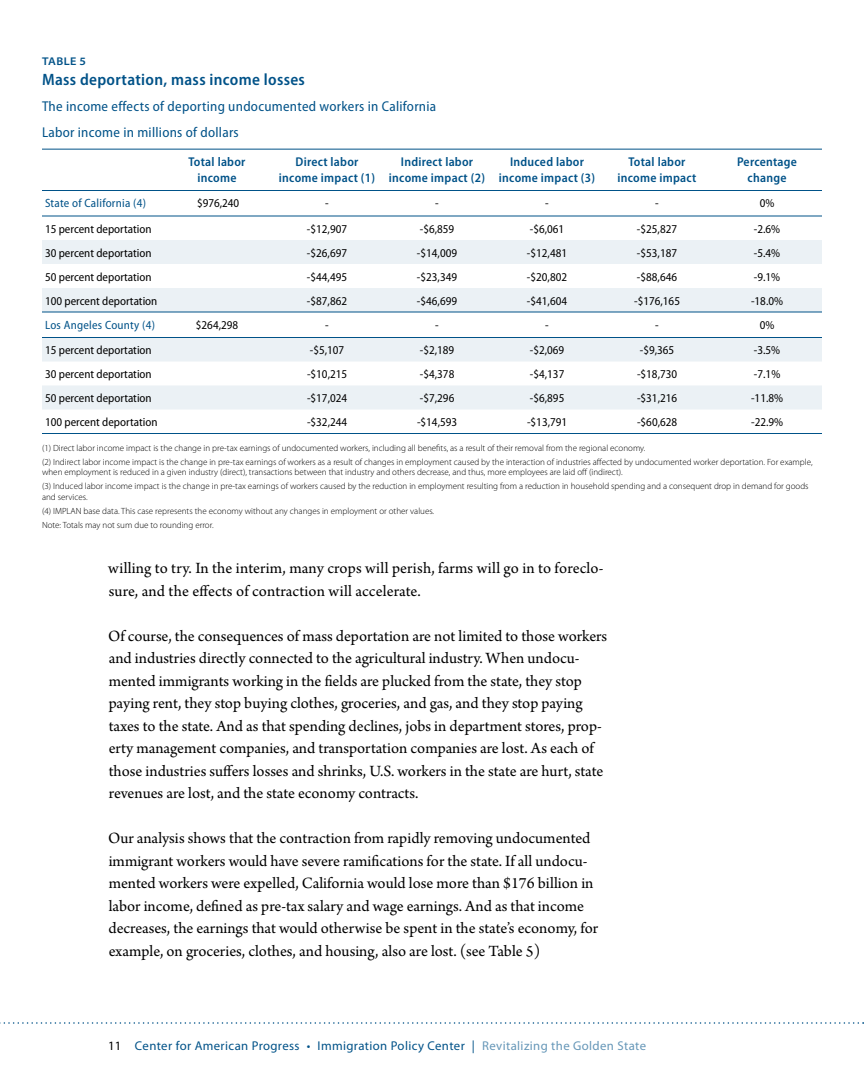
<style>
.page{position:relative;width:864px;height:1080px;background:#fff}
.page>*{position:absolute;margin:0;border:0;box-sizing:border-box;transform-origin:0 0}
.t1{font:16.5px/22.5px "Arno Pro";color:#000}
.t2{font:600 semi-condensed 16.5px "Myriad Pro";letter-spacing:.02em;color:#005288}
.t3{font:semi-condensed 14.25px/26.1px "Myriad Pro";letter-spacing:.02em;color:#005288}
.t4{font:600 semi-condensed 12.75px/15.3px "Myriad Pro";letter-spacing:.02em;color:#005288;text-align:center}
.t5{font:12.75px "Myriad Pro";letter-spacing:.03em;color:#005288}
.t6{font:semi-condensed 12px "Myriad Pro";color:#000}
.t7{font:semi-condensed 12px "Myriad Pro";letter-spacing:.02em;color:#005288}
.t8{font:600 semi-expanded 11.25px "Myriad Pro";letter-spacing:.04em;color:#005288}
.t9{font:300 9px/13.8px "Myriad Pro";color:#000}
.s1{color:#000}
.s2{color:#6697b8}
</style>
<div class="page">
<svg style="left:0;top:1022px;width:864px;height:2px"></svg>
<svg style="left:42px;top:240px;width:780px;height:170px;fill:#ebf1f5"></svg>
<hr style="left:42px;top:149px;width:120px;height:1px;background:#005288">
<hr style="left:162px;top:149px;width:110px;height:1px;background:#005288">
<hr style="left:272px;top:149px;width:110px;height:1px;background:#005288">
<hr style="left:382px;top:149px;width:110px;height:1px;background:#005288">
<hr style="left:492px;top:149px;width:110px;height:1px;background:#005288">
<hr style="left:602px;top:149px;width:110px;height:1px;background:#005288">
<hr style="left:712px;top:149px;width:110px;height:1px;background:#005288">
<hr style="left:42px;top:433px;width:120px;height:1px;background:#005288">
<hr style="left:162px;top:433px;width:110px;height:1px;background:#005288">
<hr style="left:272px;top:433px;width:110px;height:1px;background:#005288">
<hr style="left:382px;top:433px;width:110px;height:1px;background:#005288">
<hr style="left:492px;top:433px;width:110px;height:1px;background:#005288">
<hr style="left:602px;top:433px;width:110px;height:1px;background:#005288">
<hr style="left:712px;top:433px;width:110px;height:1px;background:#005288">
<hr style="left:42px;top:190px;width:120px;height:1px;background:#005288">
<hr style="left:162px;top:190px;width:110px;height:1px;background:#005288">
<hr style="left:272px;top:190px;width:110px;height:1px;background:#005288">
<hr style="left:382px;top:190px;width:110px;height:1px;background:#005288">
<hr style="left:492px;top:190px;width:110px;height:1px;background:#005288">
<hr style="left:602px;top:190px;width:110px;height:1px;background:#005288">
<hr style="left:712px;top:190px;width:110px;height:1px;background:#005288">
<hr style="left:42px;top:216px;width:120px;height:1px;background:#005288">
<hr style="left:162px;top:216px;width:110px;height:1px;background:#005288">
<hr style="left:272px;top:216px;width:110px;height:1px;background:#005288">
<hr style="left:382px;top:216px;width:110px;height:1px;background:#005288">
<hr style="left:492px;top:216px;width:110px;height:1px;background:#005288">
<hr style="left:602px;top:216px;width:110px;height:1px;background:#005288">
<hr style="left:712px;top:216px;width:110px;height:1px;background:#005288">
<hr style="left:42px;top:312px;width:120px;height:1px;background:#005288">
<hr style="left:162px;top:312px;width:110px;height:1px;background:#005288">
<hr style="left:272px;top:312px;width:110px;height:1px;background:#005288">
<hr style="left:382px;top:312px;width:110px;height:1px;background:#005288">
<hr style="left:492px;top:312px;width:110px;height:1px;background:#005288">
<hr style="left:602px;top:312px;width:110px;height:1px;background:#005288">
<hr style="left:712px;top:312px;width:110px;height:1px;background:#005288">
<hr style="left:42px;top:337px;width:120px;height:1px;background:#005288">
<hr style="left:162px;top:337px;width:110px;height:1px;background:#005288">
<hr style="left:272px;top:337px;width:110px;height:1px;background:#005288">
<hr style="left:382px;top:337px;width:110px;height:1px;background:#005288">
<hr style="left:492px;top:337px;width:110px;height:1px;background:#005288">
<hr style="left:602px;top:337px;width:110px;height:1px;background:#005288">
<hr style="left:712px;top:337px;width:110px;height:1px;background:#005288">
<p class="t8" style="left:42px;top:55px;width:46px">Table 5</p>
<p class="t2" style="left:42px;top:70px;width:265px">Mass deportation, mass income losses</p>
<p class="t3" style="left:42px;top:94px;width:396px">The income effects of deporting undocumented workers in California<br>Labor income in millions of dollars</p>
<p class="t4" style="left:188px;top:154px;width:59px">Total labor income</p>
<p class="t4" style="left:279px;top:154px;width:98px">Direct labor income impact (1)</p>
<p class="t4" style="left:389px;top:154px;width:98px">Indirect labor income impact (2)</p>
<p class="t4" style="left:499px;top:154px;width:98px">Induced labor income impact (3)</p>
<p class="t4" style="left:618px;top:154px;width:80px">Total labor income impact</p>
<p class="t4" style="left:737px;top:154px;width:61px">Percentage change</p>
<p class="t7" style="left:45px;top:196px;width:103px">State of California (4)</p>
<p class="t6" style="left:197px;top:196px;width:44px">$976,240</p>
<p class="t6" style="left:325px;top:196px;width:5px">-</p>
<p class="t6" style="left:435px;top:196px;width:5px">-</p>
<p class="t6" style="left:545px;top:196px;width:5px">-</p>
<p class="t6" style="left:655px;top:196px;width:5px">-</p>
<p class="t6" style="left:760px;top:196px;width:16px">0%</p>
<p class="t6" style="left:45px;top:222px;width:108px">15 percent deportation</p>
<p class="t6" style="left:307px;top:222px;width:42px">-$12,907</p>
<p class="t6" style="left:420px;top:222px;width:36px">-$6,859</p>
<p class="t6" style="left:530px;top:222px;width:36px">-$6,061</p>
<p class="t6" style="left:637px;top:222px;width:42px">-$25,827</p>
<p class="t6" style="left:754px;top:222px;width:28px">-2.6%</p>
<p class="t6" style="left:45px;top:246px;width:108px">30 percent deportation</p>
<p class="t6" style="left:307px;top:246px;width:42px">-$26,697</p>
<p class="t6" style="left:417px;top:246px;width:42px">-$14,009</p>
<p class="t6" style="left:527px;top:246px;width:42px">-$12,481</p>
<p class="t6" style="left:637px;top:246px;width:42px">-$53,187</p>
<p class="t6" style="left:754px;top:246px;width:28px">-5.4%</p>
<p class="t6" style="left:45px;top:270px;width:108px">50 percent deportation</p>
<p class="t6" style="left:307px;top:270px;width:42px">-$44,495</p>
<p class="t6" style="left:417px;top:270px;width:42px">-$23,349</p>
<p class="t6" style="left:527px;top:270px;width:42px">-$20,802</p>
<p class="t6" style="left:637px;top:270px;width:42px">-$88,646</p>
<p class="t6" style="left:754px;top:270px;width:28px">-9.1%</p>
<p class="t6" style="left:45px;top:294px;width:114px">100 percent deportation</p>
<p class="t6" style="left:307px;top:294px;width:42px">-$87,862</p>
<p class="t6" style="left:417px;top:294px;width:42px">-$46,699</p>
<p class="t6" style="left:527px;top:294px;width:42px">-$41,604</p>
<p class="t6" style="left:634px;top:294px;width:47px">-$176,165</p>
<p class="t6" style="left:751px;top:294px;width:34px">-18.0%</p>
<p class="t7" style="left:45px;top:318px;width:112px">Los Angeles County (4)</p>
<p class="t6" style="left:196px;top:318px;width:44px">$264,298</p>
<p class="t6" style="left:325px;top:318px;width:5px">-</p>
<p class="t6" style="left:435px;top:318px;width:5px">-</p>
<p class="t6" style="left:545px;top:318px;width:5px">-</p>
<p class="t6" style="left:655px;top:318px;width:5px">-</p>
<p class="t6" style="left:760px;top:318px;width:16px">0%</p>
<p class="t6" style="left:45px;top:343px;width:108px">15 percent deportation</p>
<p class="t6" style="left:310px;top:343px;width:36px">-$5,107</p>
<p class="t6" style="left:420px;top:343px;width:36px">-$2,189</p>
<p class="t6" style="left:530px;top:343px;width:36px">-$2,069</p>
<p class="t6" style="left:640px;top:343px;width:36px">-$9,365</p>
<p class="t6" style="left:754px;top:343px;width:28px">-3.5%</p>
<p class="t6" style="left:45px;top:367px;width:108px">30 percent deportation</p>
<p class="t6" style="left:307px;top:367px;width:42px">-$10,215</p>
<p class="t6" style="left:420px;top:367px;width:36px">-$4,378</p>
<p class="t6" style="left:530px;top:367px;width:36px">-$4,137</p>
<p class="t6" style="left:637px;top:367px;width:42px">-$18,730</p>
<p class="t6" style="left:754px;top:367px;width:28px">-7.1%</p>
<p class="t6" style="left:45px;top:391px;width:108px">50 percent deportation</p>
<p class="t6" style="left:307px;top:391px;width:42px">-$17,024</p>
<p class="t6" style="left:420px;top:391px;width:36px">-$7,296</p>
<p class="t6" style="left:530px;top:391px;width:36px">-$6,895</p>
<p class="t6" style="left:637px;top:391px;width:42px">-$31,216</p>
<p class="t6" style="left:751px;top:391px;width:34px">-11.8%</p>
<p class="t6" style="left:45px;top:415px;width:114px">100 percent deportation</p>
<p class="t6" style="left:307px;top:415px;width:42px">-$32,244</p>
<p class="t6" style="left:417px;top:415px;width:42px">-$14,593</p>
<p class="t6" style="left:527px;top:415px;width:42px">-$13,791</p>
<p class="t6" style="left:637px;top:415px;width:42px">-$60,628</p>
<p class="t6" style="left:751px;top:415px;width:34px">-22.9%</p>
<p class="t9" style="left:42px;top:441px;width:772px">(1) Direct labor income impact is the change in pre-tax earnings of undocumented workers, including all benefits, as a result of their removal from the regional economy.<br>(2) Indirect labor income impact is the change in pre-tax earnings of workers as a result of changes in employment caused by the interaction of industries affected by undocumented worker deportation. For example,</p>
<p class="t9" style="left:42px;top:465px;width:768px">when employment is reduced in a given industry (direct), transactions between that industry and others decrease, and thus, more employees are laid off (indirect).<br>(3) Induced labor income impact is the change in pre-tax earnings of workers caused by the reduction in employment resulting from a reduction in household spending and a consequent drop in demand for goods</p>
<p class="t9" style="left:42px;top:490px;width:394px">and services.<br>(4) IMPLAN base data. This case represents the economy without any changes in employment or other values.<br>Note: Totals may not sum due to rounding error.</p>
<p class="t1" style="left:108px;top:558px;width:497px">willing to try. In the interim, many crops will perish, farms will go in to foreclo&shy;sure, and the effects of contraction will accelerate.</p>
<p class="t1" style="left:108px;top:625px;width:501px">Of course, the consequences of mass deportation are not limited to those workers and industries directly connected to the agricultural industry. When undocu&shy;mented immigrants working in the fields are plucked from the state, they stop paying rent, they stop buying clothes, groceries, and gas, and they stop paying taxes to the state. And as that spending declines, jobs in department stores, prop&shy;erty management companies, and transportation companies are lost. As each of those industries suffers losses and shrinks, U.S. workers in the state are hurt, state revenues are lost, and the state economy contracts.</p>
<p class="t1" style="left:108px;top:828px;width:492px">Our analysis shows that the contraction from rapidly removing undocumented immigrant workers would have severe ramifications for the state. If all undocu&shy;mented workers were expelled, California would lose more than $176 billion in labor income, defined as pre-tax salary and wage earnings. And as that income decreases, the earnings that would otherwise be spent in the state’s economy, for example, on groceries, clothes, and housing, also are lost. (see Table 5)</p>
<p class="t5" style="left:108px;top:1038px;width:540px"><span class="s1">11</span> Center for American Progress • Immigration Policy Center | <span class="s2">Revitalizing the Golden State</span></p>
</div>
